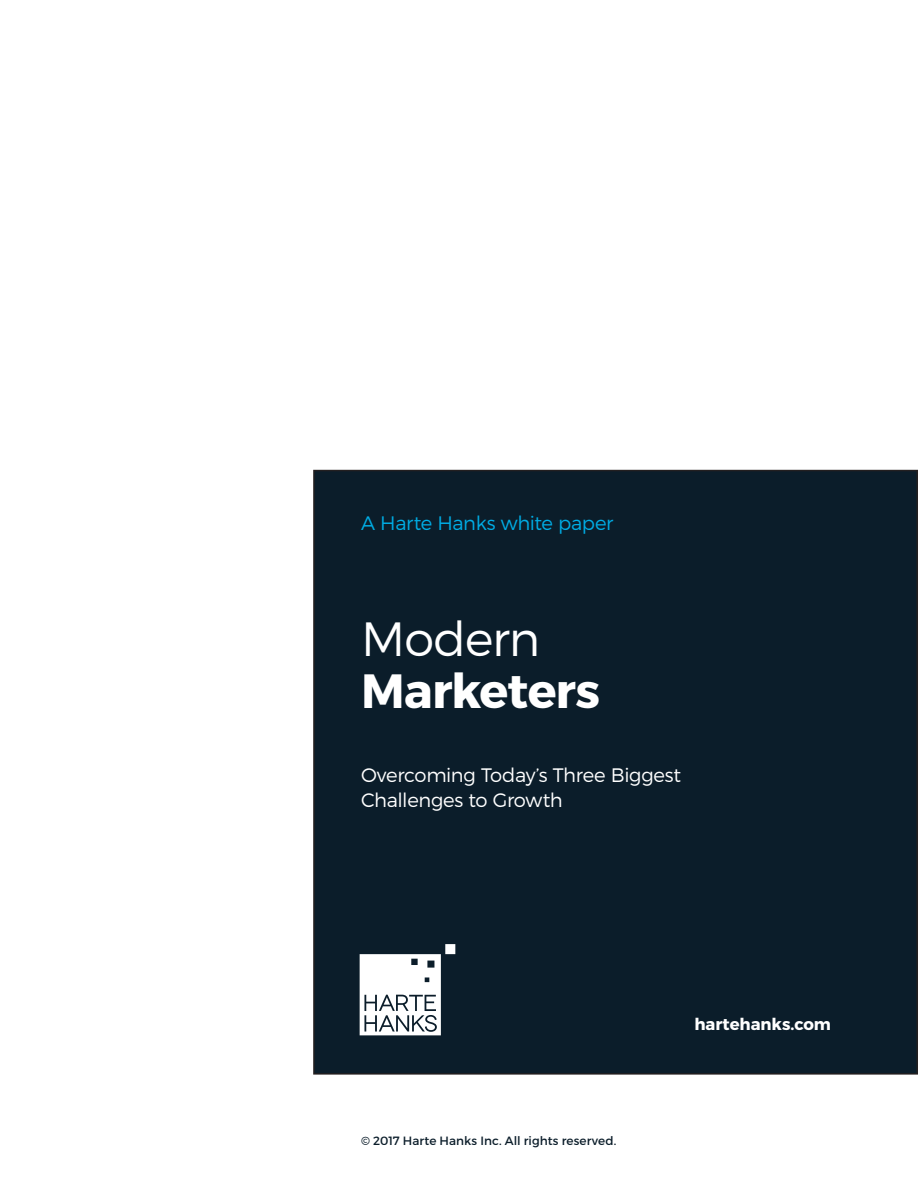
<style>
.page{position:relative;width:918px;height:1188px;background:#fff}
.page>*{position:absolute;margin:0;border:0;box-sizing:border-box;transform-origin:0 0}
.TITLE_-_Headline{font:700 48px "Montserrat";letter-spacing:-.02em;color:#fff}
.TITLE_-_Headline-2{font:300 48px "Montserrat";letter-spacing:-.025em;color:#fff}
.TITLE_-_HH_Preheader{font:300 19.5px/25.5px "Montserrat";letter-spacing:-.02em;color:#fff}
.t1{font:300 19.5px "Montserrat";letter-spacing:-.02em;color:#00ace4}
.t2{font:700 16.5px "Montserrat";letter-spacing:-.005em;color:#fff}
.t3{font:12px "Montserrat";letter-spacing:.005em;color:#0b1d2a}
</style>
<div class="page">
<div style="left:314px;top:471px;width:603px;height:603px;background:#0b1d2a"></div>
<svg style="left:360px;top:944px;width:95px;height:91px"></svg>
<p class="t1" style="left:361px;top:512px;width:254px">A Harte Hanks white paper</p>
<p class="TITLE_-_Headline-2" style="left:361px;top:609px;width:181px">Modern</p>
<p class="TITLE_-_Headline" style="left:361px;top:661px;width:240px">Marketers</p>
<p class="TITLE_-_HH_Preheader" style="left:361px;top:762px;width:322px">Overcoming Today’s Three Biggest<br>Challenges to Growth</p>
<p class="t3" style="left:361px;top:1133px;width:257px">© 2017 Harte Hanks Inc. All rights reserved.</p>
<p class="t2" style="left:694px;top:1014px;width:138px">hartehanks.com</p>
</div>
